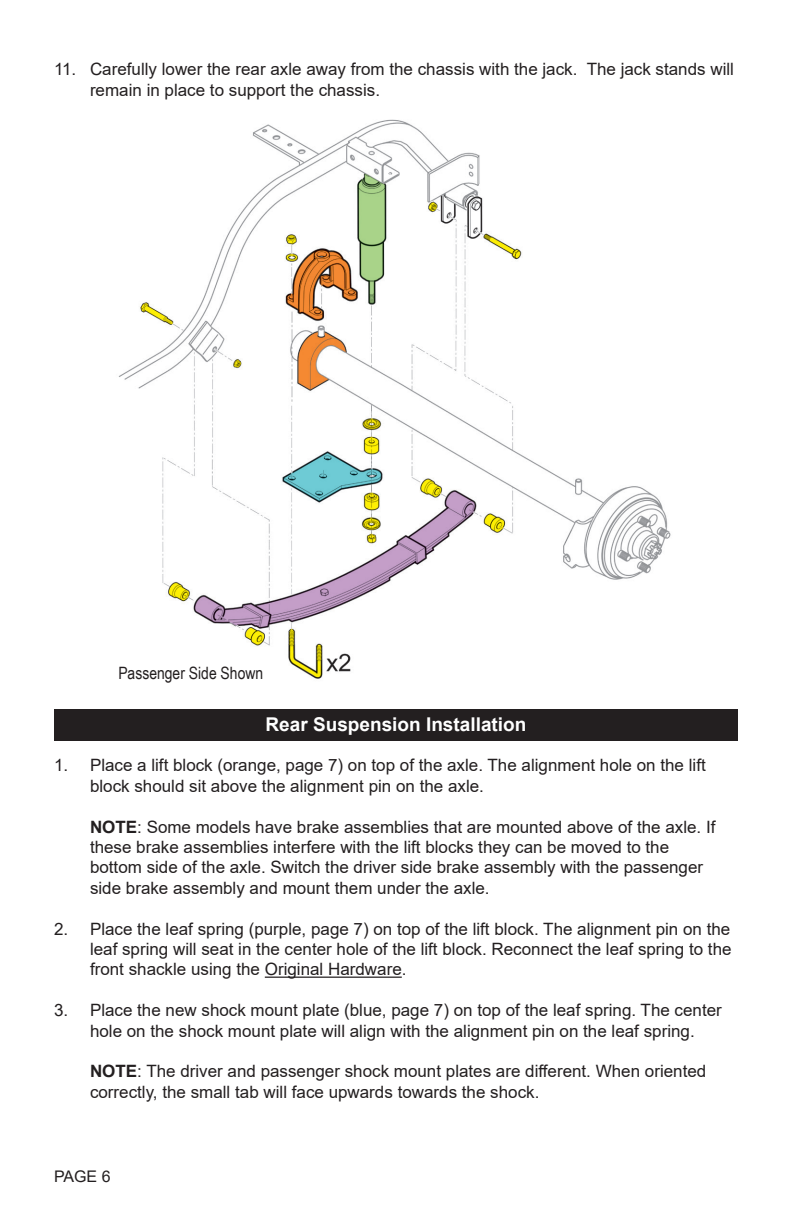
<style>
.page{position:relative;width:792px;height:1224px;background:#fff}
.page>*{position:absolute;margin:0;border:0;box-sizing:border-box;transform-origin:0 0}
.Section_Heading__Whi{font:700 19px "Arial";color:#fff}
.t1{font:17px/20.4px "Arial";color:#231f20}
.Page_Numbers{font:17px "Arial Narrow";color:#231f20}
.t2{font:16px "Arial";color:#231f20}
.s1{font-weight:700}
</style>
<div class="page">
<div style="left:54px;top:709px;width:684px;height:32px;background:#231f20"></div>
<hr style="left:265px;top:977px;width:137px;height:1px;background:#231f20">
<img style="left:118px;top:119px;width:553px;height:560px">
<p class="t1" style="left:90px;top:59px;width:646px;text-indent:-36px">11. Carefully lower the rear axle away from the chassis with the jack. The jack stands will remain in place to support the chassis.</p>
<p class="Page_Numbers" style="left:118px;top:660px;width:146px">Passenger Side Shown</p>
<p class="Section_Heading__Whi" style="left:266px;top:711px;width:262px">Rear Suspension Installation</p>
<p class="t1" style="left:90px;top:755px;width:617px;text-indent:-36px">1. Place a lift block (orange, page 7) on top of the axle. The alignment hole on the lift block should sit above the alignment pin on the axle.</p>
<p class="t1" style="left:90px;top:816px;width:627px"><span class="s1">NOTE</span>: Some models have brake assemblies that are mounted above of the axle. If these brake assemblies interfere with the lift blocks they can be moved to the bottom side of the axle. Switch the driver side brake assembly with the passenger side brake assembly and mount them under the axle.</p>
<p class="t1" style="left:90px;top:918px;width:643px;text-align:justify;text-indent:-36px">2. Place the leaf spring (purple, page 7) on top of the lift block. The alignment pin on the leaf spring will seat in the center hole of the lift block. Reconnect the leaf spring to the front shackle using the Original Hardware.</p>
<p class="t1" style="left:54px;top:1000px;width:669px;text-align:center">3. Place the new shock mount plate (blue, page 7) on top of the leaf spring. The center hole on the shock mount plate will align with the alignment pin on the leaf spring.</p>
<p class="t1" style="left:90px;top:1061px;width:618px"><span class="s1">NOTE</span>: The driver and passenger shock mount plates are different. When oriented correctly, the small tab will face upwards towards the shock.</p>
<p class="t2" style="left:54px;top:1165px;width:58px">PAGE 6</p>
</div>
